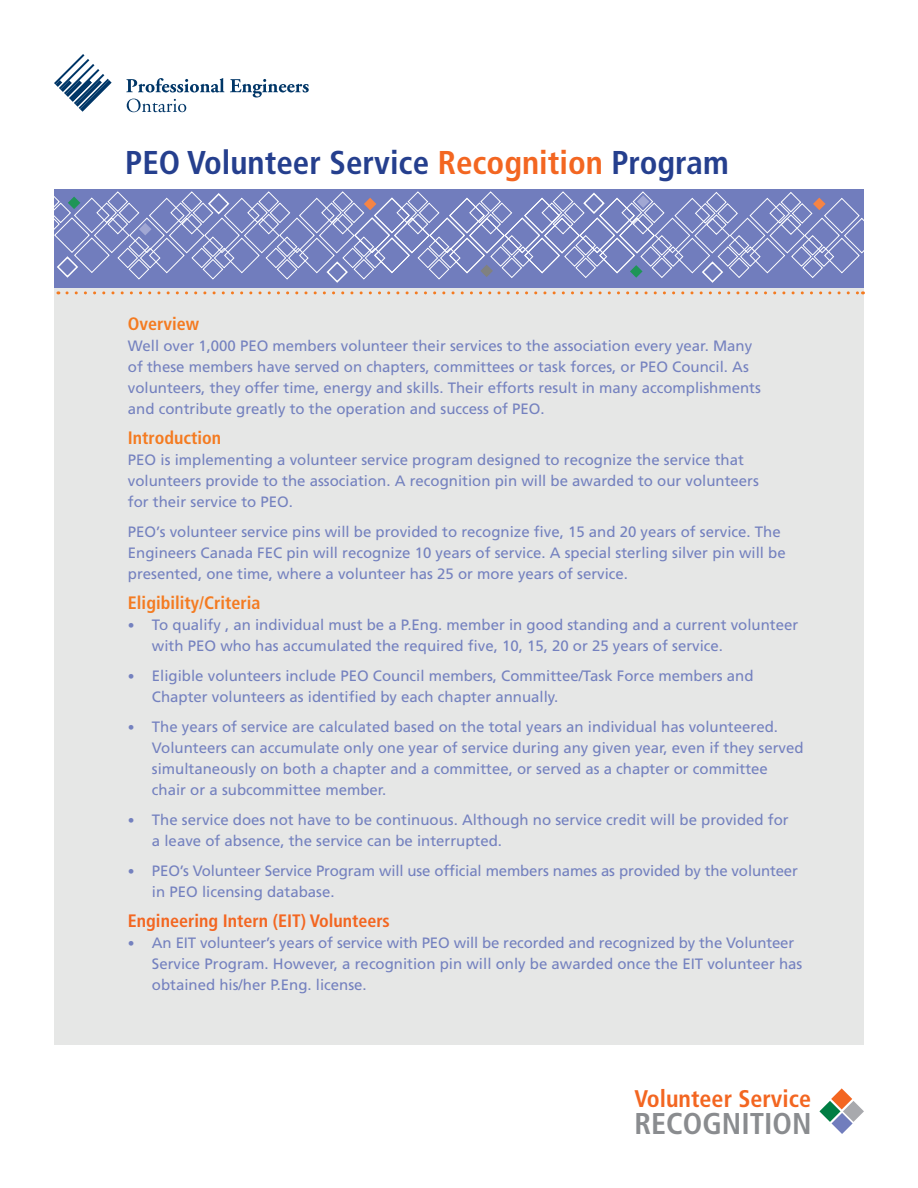
<style>
.page{position:relative;width:918px;height:1188px;background:#fff}
.page>*{position:absolute;margin:0;border:0;box-sizing:border-box;transform-origin:0 0}
.t1{font:700 condensed 33px "Frutiger";color:#253f8e}
.t2{font:700 condensed 30.15px "Frutiger";color:#8a8c8f}
.t3{font:700 condensed 24px "Frutiger";color:#f36621}
.t4{font:700 condensed 18px "Frutiger";color:#f47b21}
.t5{font:700 condensed 18px "Frutiger";color:#f36621}
.t6{font:15px/21px "Frutiger";color:#7481bf}
.s1{color:#f36621}
.s2{font-size:13.5px}
</style>
<div class="page">
<div style="left:54px;top:286px;width:810px;height:758px;background:#e6e7e6"></div>
<div style="left:54px;top:190px;width:810px;height:98px;background:#717dbd"></div>
<svg style="left:54px;top:191px;width:810px;height:92px"></svg>
<svg style="left:819px;top:1088px;width:45px;height:46px"></svg>
<svg style="left:54px;top:54px;width:58px;height:58px"></svg>
<svg style="left:126px;top:78px;width:98px;height:14px"></svg>
<svg style="left:230px;top:79px;width:79px;height:19px"></svg>
<svg style="left:127px;top:99px;width:59px;height:13px"></svg>
<svg style="left:67px;top:291px;width:796px;height:3px"></svg>
<h1 class="t1" style="left:125px;top:143px;width:605px">PEO Volunteer Service <span class="s1">Recognition</span> Program</h1>
<p class="t4" style="left:128px;top:313px;width:73px">Overview</p>
<p class="t6" style="left:128px;top:335px;width:634px">Well over 1,000 PEO members volunteer their services to the association every year. Many of these members have served on chapters, committees or task forces, or PEO Council. As volunteers, they offer time, energy and skills. Their efforts result in many accomplishments and contribute greatly to the operation and success of PEO.</p>
<p class="t4" style="left:128px;top:427px;width:95px">Introduction</p>
<p class="t6" style="left:128px;top:449px;width:632px">PEO is implementing a volunteer service program designed to recognize the service that volunteers provide to the association. A recognition pin will be awarded to our volunteers for their service to PEO.</p>
<p class="t6" style="left:128px;top:521px;width:659px">PEO’s volunteer service pins will be provided to recognize five, 15 and 20 years of service. The<br>Engineers Canada FEC pin will recognize 10 years of service. A special sterling silver pin will be presented, one time, where a volunteer has 25 or more years of service.</p>
<p class="t4" style="left:128px;top:592px;width:134px">Eligibility/Criteria</p>
<p class="t6" style="left:152px;top:614px;width:648px;text-indent:-24px"><span class="s2">•</span> To qualify , an individual must be a P.Eng. member in good standing and a current volunteer with PEO who has accumulated the required five, 10, 15, 20 or 25 years of service.</p>
<p class="t6" style="left:152px;top:665px;width:603px;text-indent:-24px"><span class="s2">•</span> Eligible volunteers include PEO Council members, Committee/Task Force members and<br>Chapter volunteers as identified by each chapter annually.</p>
<p class="t6" style="left:152px;top:716px;width:653px;text-indent:-24px"><span class="s2">•</span> The years of service are calculated based on the total years an individual has volunteered.<br>Volunteers can accumulate only one year of service during any given year, even if they served simultaneously on both a chapter and a committee, or served as a chapter or committee chair or a subcommittee member.</p>
<p class="t6" style="left:152px;top:809px;width:638px;text-indent:-24px"><span class="s2">•</span> The service does not have to be continuous. Although no service credit will be provided for a leave of absence, the service can be interrupted.</p>
<p class="t6" style="left:152px;top:860px;width:647px;text-indent:-24px"><span class="s2">•</span> PEO’s Volunteer Service Program will use official members names as provided by the volunteer in PEO licensing database.</p>
<p class="t5" style="left:128px;top:910px;width:263px">Engineering Intern (EIT) Volunteers</p>
<p class="t6" style="left:152px;top:932px;width:652px;text-indent:-24px"><span class="s2">•</span> An EIT volunteer’s years of service with PEO will be recorded and recognized by the Volunteer<br>Service Program. However, a recognition pin will only be awarded once the EIT volunteer has obtained his/her P.Eng. license.</p>
<h3 class="t3" style="left:634px;top:1084px;width:178px">Volunteer Service</h3>
<h2 class="t2" style="left:634px;top:1106px;width:179px">Recognition</h2>
</div>
